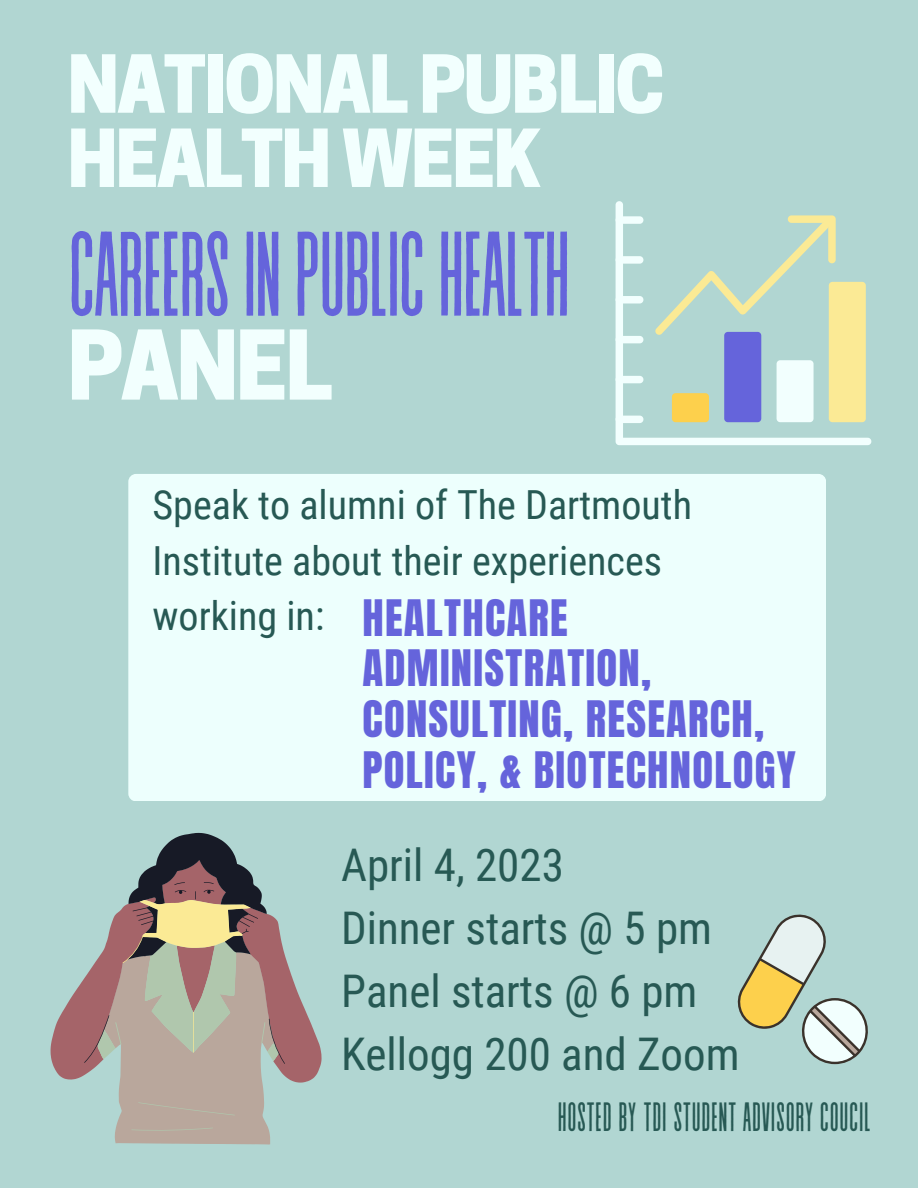
<style>
.page{position:relative;width:918px;height:1188px;background:#b1d6d2}
.page>*{position:absolute;margin:0;border:0;box-sizing:border-box;transform-origin:0 0}
.t1{font:120px "Revive 80 Tall";letter-spacing:-.03em;color:#6564db}
.t2{font:800 90px "Cooper Hewitt";letter-spacing:-.03em;color:#f2fffe}
.t3{font:800 75px/74.2px "Cooper Hewitt";letter-spacing:-.03em;color:#f2fffe}
.t4{font:45px/63px "Roboto Condensed";color:#275954}
.t5{font:42.75px/50.7px "Anton";letter-spacing:.03em;color:#6564db}
.t6{font:40.95px "Revive 80 Tall";color:#275954}
.t7{font:40.05px/55.2px "Roboto Condensed";color:#275954}
.s1{font-family:"Anton";font-size:42.75px;color:#6564db}
</style>
<div class="page">
<div style="left:128px;top:474px;width:698px;height:327px;background:#edfffd;border-radius:8px"></div>
<svg style="left:51px;top:956px;width:271px;height:127px;fill:#a56469"></svg>
<svg style="left:84px;top:833px;width:201px;height:231px"></svg>
<svg style="left:98px;top:900px;width:181px;height:245px;background:#b2a496"></svg>
<svg style="left:737px;top:914px;width:131px;height:151px"></svg>
<svg style="left:616px;top:201px;width:255px;height:244px"></svg>
<h3 class="t3" style="left:67px;top:57px;width:599px">NATIONAL PUBLIC<br>HEALTH WEEK</h3>
<h1 class="t1" style="left:67px;top:213px;width:505px">CAREERSINPUBLICHEALTH</h1>
<h2 class="t2" style="left:67px;top:332px;width:267px">PANEL</h2>
<p class="t7" style="left:153px;top:478px;width:541px">Speak to alumni of The Dartmouth<br>Institute about their experiences working in: <span class="s1">HEALTHCARE</span></p>
<p class="t5" style="left:362px;top:644px;width:435px">ADMINISTRATION,<br>CONSULTING, RESEARCH,<br>POLICY, &amp; BIOTECHNOLOGY</p>
<p class="t4" style="left:341px;top:834px;width:400px">April 4, 2023<br>Dinner starts @ 5 pm<br>Panel starts @ 6 pm<br>Kellogg 200 and Zoom</p>
<p class="t6" style="left:557px;top:1096px;width:315px">HOSTED BY TDI STUDENT ADVISORY COUCIL</p>
</div>
